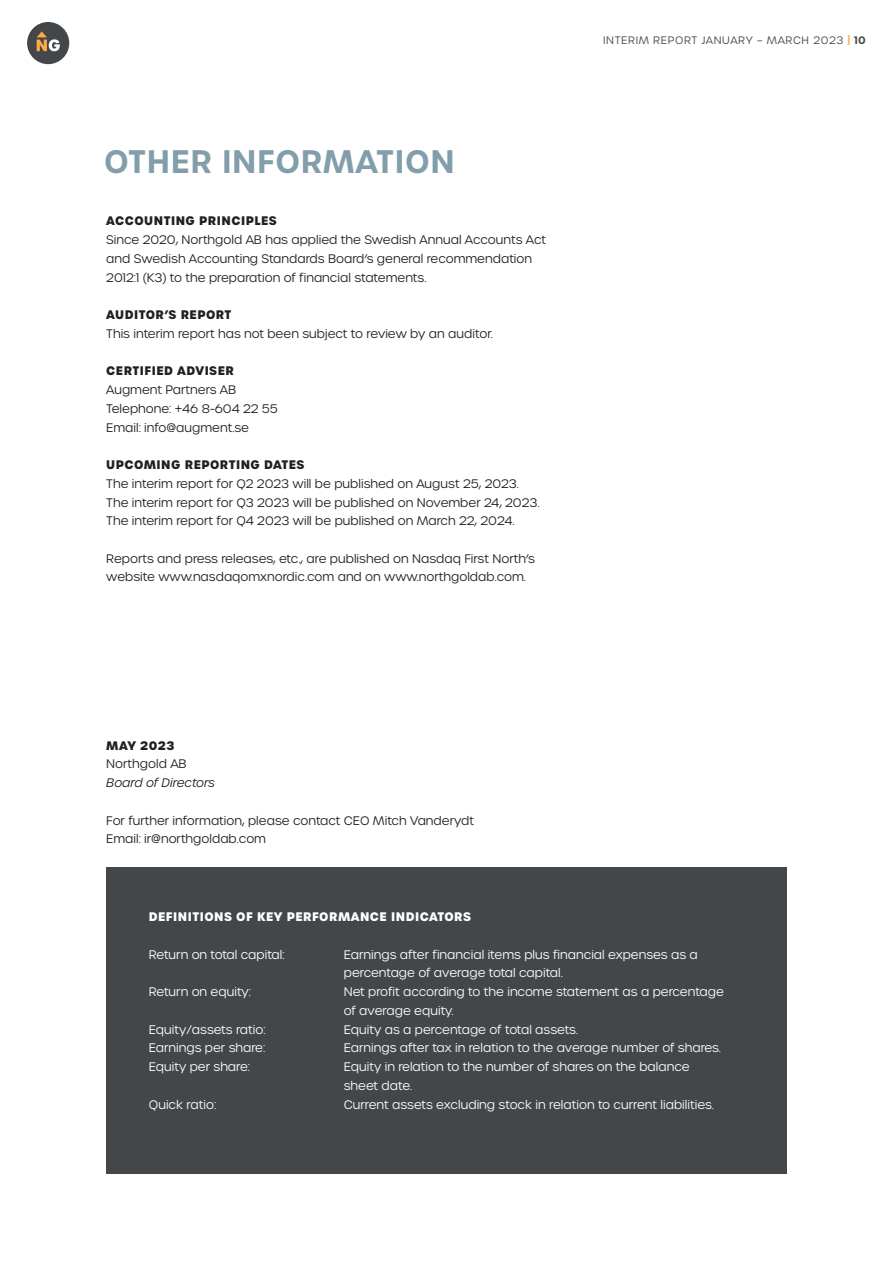
<style>
.page{position:relative;width:893px;height:1263px;background:#fff}
.page>*{position:absolute;margin:0;border:0;box-sizing:border-box;transform-origin:0 0}
.t1{font:600 31.5px "Urbane";letter-spacing:.02em;color:#829eab}
.t2{font:300 12px/18.8px "Urbane";color:#231f20}
.t3{font:300 12px/18.8px "Urbane";color:#fff}
.t4{font:700 12px "Urbane";letter-spacing:.04em;color:#231f20}
.t5{font:700 12px "Urbane";letter-spacing:.04em;color:#fff}
.t6{font:italic 300 12px "Urbane";color:#231f20}
.t7{font:300 10.5px "Urbane";letter-spacing:.06em;color:#444749}
.s1{font-weight:600;color:#f9ab41}
.s2{font-weight:600}
</style>
<div class="page">
<div style="left:27px;top:22px;width:42px;height:42px;background:#444749;border-radius:50%"></div>
<svg style="left:37px;top:31px;width:23px;height:20px"></svg>
<div style="left:106px;top:867px;width:681px;height:307px;background:#444749"></div>
<h1 class="t1" style="left:104px;top:140px;width:352px">OTHER INFORMATION</h1>
<p class="t4" style="left:106px;top:213px;width:172px">ACCOUNTING PRINCIPLES</p>
<p class="t2" style="left:106px;top:230px;width:441px">Since 2020, Northgold AB has applied the Swedish Annual Accounts Act and Swedish Accounting Standards Board’s general recommendation<br>2012:1 (K3) to the preparation of financial statements.</p>
<p class="t4" style="left:106px;top:306px;width:127px">AUDITOR’S REPORT</p>
<p class="t2" style="left:106px;top:324px;width:388px">This interim report has not been subject to review by an auditor.</p>
<p class="t4" style="left:106px;top:363px;width:129px">CERTIFIED ADVISER</p>
<p class="t2" style="left:106px;top:380px;width:173px">Augment Partners AB<br>Telephone: +46 8-604 22 55<br>Email: info@augment.se</p>
<p class="t4" style="left:106px;top:456px;width:200px">UPCOMING REPORTING DATES</p>
<p class="t2" style="left:106px;top:474px;width:435px">The interim report for Q2 2023 will be published on August 25, 2023.<br>The interim report for Q3 2023 will be published on November 24, 2023.<br>The interim report for Q4 2023 will be published on March 22, 2024.</p>
<p class="t2" style="left:106px;top:549px;width:430px">Reports and press releases, etc., are published on Nasdaq First North’s website www.nasdaqomxnordic.com and on www.northgoldab.com.</p>
<p class="t7" style="left:603px;top:34px;width:264px">INTERIM REPORT JANUARY – MARCH 2023 <span class="s1">|</span> <span class="s2">10</span></p>
<p class="t4" style="left:106px;top:737px;width:70px">MAY 2023</p>
<p class="t2" style="left:106px;top:754px;width:82px">Northgold AB</p>
<p class="t6" style="left:106px;top:775px;width:110px">Board of Directors</p>
<p class="t2" style="left:106px;top:811px;width:369px">For further information, please contact CEO Mitch Vanderydt<br>Email: ir@northgoldab.com</p>
<p class="t5" style="left:149px;top:908px;width:324px">DEFINITIONS OF KEY PERFORMANCE INDICATORS</p>
<p class="t3" style="left:149px;top:945px;width:137px">Return on total capital:</p>
<p class="t3" style="left:344px;top:945px;width:355px">Earnings after financial items plus financial expenses as a percentage of average total capital.</p>
<p class="t3" style="left:149px;top:982px;width:104px">Return on equity:</p>
<p class="t3" style="left:344px;top:982px;width:382px">Net profit according to the income statement as a percentage of average equity.</p>
<p class="t3" style="left:149px;top:1020px;width:118px">Equity/assets ratio:</p>
<p class="t3" style="left:344px;top:1020px;width:236px">Equity as a percentage of total assets.</p>
<p class="t3" style="left:149px;top:1039px;width:118px">Earnings per share:</p>
<p class="t3" style="left:344px;top:1039px;width:379px">Earnings after tax in relation to the average number of shares.</p>
<p class="t3" style="left:149px;top:1057px;width:103px">Equity per share:</p>
<p class="t3" style="left:344px;top:1057px;width:347px">Equity in relation to the number of shares on the balance sheet date.</p>
<p class="t3" style="left:149px;top:1095px;width:69px">Quick ratio:</p>
<p class="t3" style="left:344px;top:1095px;width:372px">Current assets excluding stock in relation to current liabilities.</p>
</div>
